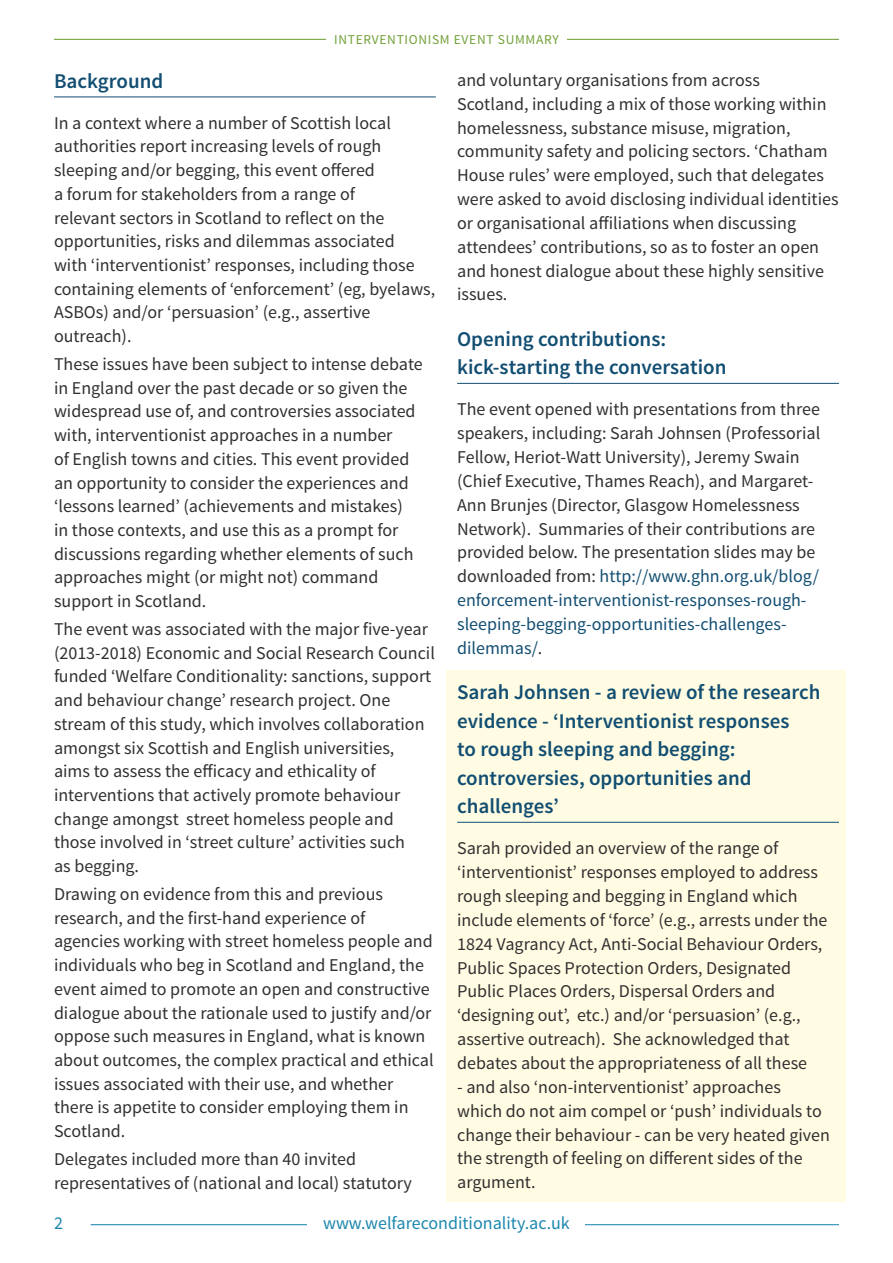
<style>
.page{position:relative;width:893px;height:1263px;background:#fff}
.page>*{position:absolute;margin:0;border:0;box-sizing:border-box;transform-origin:0 0}
.sub_headings{font:600 21px/28.5px "Source Sans Pro";color:#124e72}
.body{font:18px/23.7px "Source Sans Pro";color:#312f30}
.body-2{font:18px "Source Sans Pro";color:#1c87ae}
.body-3{font:13.5px "Source Sans Pro";letter-spacing:.05em;color:#72a13a}
.s1{color:#124e72}
</style>
<div class="page">
<div style="left:446px;top:670px;width:400px;height:532px;background:#fffce3"></div>
<hr style="left:91px;top:1224px;width:748px;height:1px;background:#1081aa">
<div style="left:308px;top:1212px;width:277px;height:17px;background:#fff"></div>
<hr style="left:54px;top:39px;width:785px;height:1px;background:#6b9c30">
<div style="left:326px;top:34px;width:241px;height:14px;background:#fff"></div>
<hr style="left:54px;top:97px;width:382px;height:1px;background:#124e72">
<hr style="left:457px;top:383px;width:382px;height:1px;background:#124e72">
<hr style="left:457px;top:822px;width:382px;height:1px;background:#124e72">
<p class="body-3" style="left:334px;top:31px;width:226px">INTERVENTIONISM EVENT SUMMARY</p>
<p class="sub_headings" style="left:54px;top:67px;width:111px">Background</p>
<p class="body" style="left:54px;top:111px;width:383px">In a context where a number of Scottish local authorities report increasing levels of rough sleeping and/or begging, this event offered<br>a forum for stakeholders from a range of<br>relevant sectors in Scotland to reflect on the opportunities, risks and dilemmas associated<br>with ‘interventionist’ responses, including those containing elements of ‘enforcement’ (eg, byelaws, ASBOs) and/or ‘persuasion’ (e.g., assertive outreach).</p>
<p class="body" style="left:54px;top:352px;width:370px">These issues have been subject to intense debate in England over the past decade or so given the widespread use of, and controversies associated with, interventionist approaches in a number<br>of English towns and cities. This event provided an opportunity to consider the experiences and ‘lessons learned’ (achievements and mistakes)<br>in those contexts, and use this as a prompt for discussions regarding whether elements of such approaches might (or might not) command support in Scotland.</p>
<p class="body" style="left:54px;top:617px;width:382px">The event was associated with the major five-year (2013-2018) Economic and Social Research Council funded ‘Welfare Conditionality: sanctions, support and behaviour change’ research project. One stream of this study, which involves collaboration amongst six Scottish and English universities, aims to assess the efficacy and ethicality of interventions that actively promote behaviour change amongst street homeless people and those involved in ‘street culture’ activities such<br>as begging.</p>
<p class="body" style="left:54px;top:882px;width:381px">Drawing on evidence from this and previous research, and the first-hand experience of agencies working with street homeless people and individuals who beg in Scotland and England, the event aimed to promote an open and constructive dialogue about the rationale used to justify and/or oppose such measures in England, what is known about outcomes, the complex practical and ethical issues associated with their use, and whether there is appetite to consider employing them in Scotland.</p>
<p class="body" style="left:54px;top:1147px;width:359px">Delegates included more than 40 invited representatives of (national and local) statutory</p>
<p class="body" style="left:457px;top:68px;width:383px">and voluntary organisations from across<br>Scotland, including a mix of those working within homelessness, substance misuse, migration, community safety and policing sectors. ‘Chatham House rules’ were employed, such that delegates were asked to avoid disclosing individual identities or organisational affiliations when discussing attendees’ contributions, so as to foster an open and honest dialogue about these highly sensitive issues.</p>
<p class="sub_headings" style="left:457px;top:325px;width:271px">Opening contributions: kick-starting the conversation</p>
<p class="body" style="left:457px;top:398px;width:365px">The event opened with presentations from three speakers, including: Sarah Johnsen (Professorial Fellow, Heriot-Watt University), Jeremy Swain (Chief Executive, Thames Reach), and Margaret-Ann Brunjes (Director, Glasgow Homelessness Network). Summaries of their contributions are provided below. The presentation slides may be downloaded from: <span class="s1">http://www.ghn.org.uk/blog/ enforcement-interventionist-responses-rough&shy;sleeping-begging-opportunities-challenges&shy;dilemmas/</span>.</p>
<p class="sub_headings" style="left:457px;top:679px;width:365px">Sarah Johnsen - a review of the research evidence - ‘Interventionist responses<br>to rough sleeping and begging: controversies, opportunities and challenges’</p>
<p class="body" style="left:457px;top:837px;width:372px">Sarah provided an overview of the range of ‘interventionist’ responses employed to address rough sleeping and begging in England which include elements of ‘force’ (e.g., arrests under the 1824 Vagrancy Act, Anti-Social Behaviour Orders, Public Spaces Protection Orders, Designated Public Places Orders, Dispersal Orders and ‘designing out’, etc.) and/or ‘persuasion’ (e.g., assertive outreach). She acknowledged that debates about the appropriateness of all these</p>
<p class="body" style="left:457px;top:1075px;width:374px">- and also ‘non-interventionist’ approaches which do not aim compel or ‘push’ individuals to change their behaviour - can be very heated given the strength of feeling on different sides of the argument.</p>
<p class="body-2" style="left:54px;top:1212px;width:10px">2</p>
<p class="body-2" style="left:323px;top:1212px;width:248px">www.welfareconditionality.ac.uk</p>
</div>
